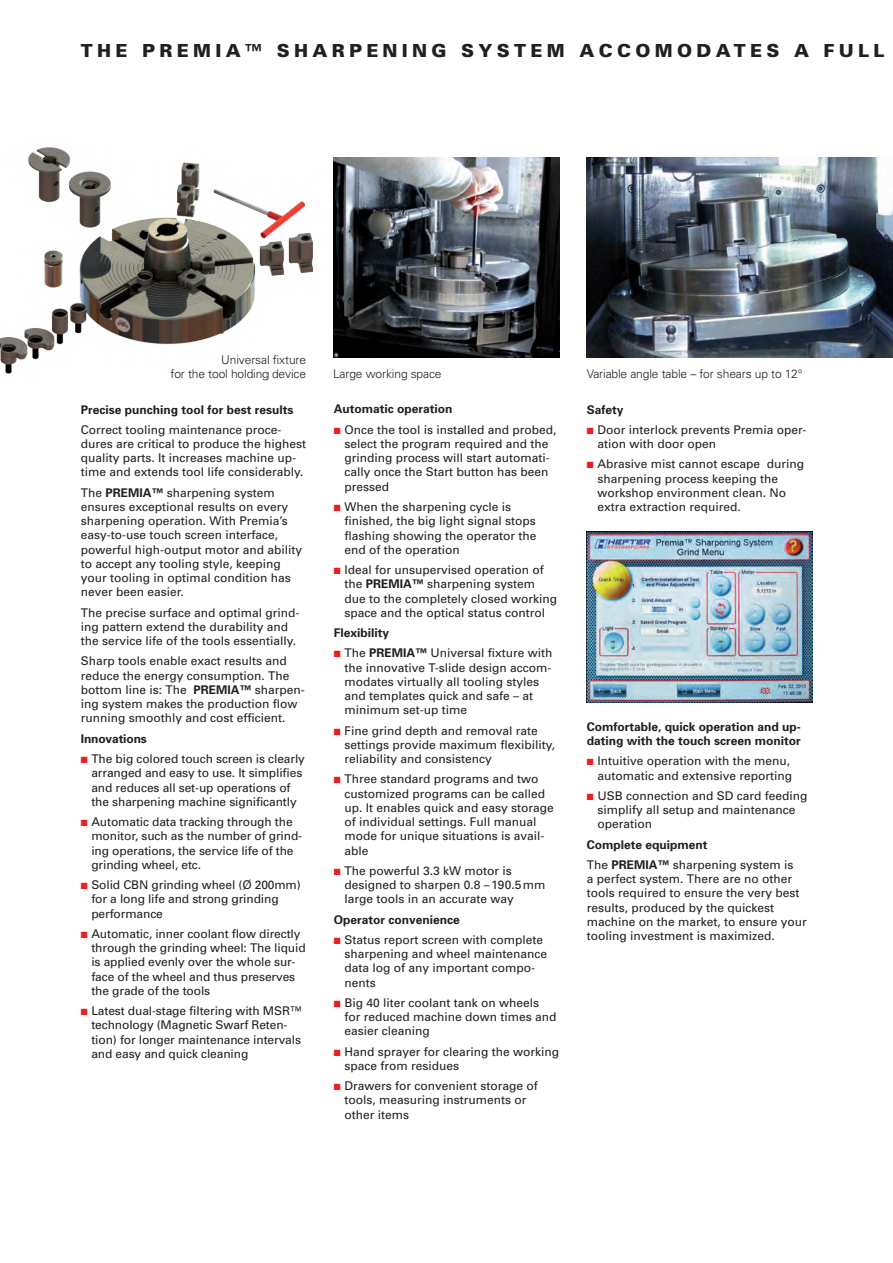
<style>
.page{position:relative;width:893px;height:1263px;background:#fff}
.page>*{position:absolute;margin:0;border:0;box-sizing:border-box;transform-origin:0 0}
.t1{font:900 18px "Univers";letter-spacing:.24em;color:#231f20}
.t2{font:12px/14.2px "Univers";color:#231f20}
.t3{font:700 12px/14.2px "Univers";color:#231f20}
.t4{font:300 12px/14.2px "Univers";letter-spacing:-.01em;color:#231f20;text-align:right}
.s1{font-weight:700}
.s2{color:#ee1d23}
.s3{font-weight:400}
</style>
<div class="page">
<img style="left:0;top:147px;width:313px;height:227px">
<img style="left:334px;top:157px;width:225px;height:200px">
<img style="left:587px;top:532px;width:225px;height:170px">
<img style="left:587px;top:157px;width:306px;height:200px">
<h1 class="t1" style="left:81px;top:39px;width:805px">THE PREMIA™ SHARPENING SYSTEM ACCOMODATES A FULL</h1>
<p class="t4" style="left:171px;top:353px;width:137px">Universal fixture<br>for the tool holding device</p>
<p class="t3" style="left:81px;top:402px;width:214px">Precise punching tool for best results</p>
<p class="t2" style="left:81px;top:422px;width:227px">Correct tooling maintenance proce&shy;dures are critical to produce the highest quality parts. It increases machine up&shy;time and extends tool life considerably.</p>
<p class="t2" style="left:81px;top:485px;width:223px">The <span class="s1">PREMIA™</span> sharpening system ensures exceptional results on every sharpening operation. With Premia’s easy-to-use touch screen interface, powerful high-output motor and ability to accept any tooling style, keeping your tooling in optimal condition has never been easier.</p>
<p class="t2" style="left:81px;top:605px;width:220px">The precise surface and optimal grind&shy;ing pattern extend the durability and the service life of the tools essentially.</p>
<p class="t2" style="left:81px;top:654px;width:226px">Sharp tools enable exact results and reduce the energy consumption. The bottom line is: The <span class="s1">PREMIA™</span> sharpen&shy;ing system makes the production flow running smoothly and cost efficient.</p>
<p class="t3" style="left:81px;top:731px;width:68px">Innovations</p>
<p class="t2" style="left:91px;top:752px;width:215px;text-indent:-11px"><span class="s2">■</span> The big colored touch screen is clearly arranged and easy to use. It simplifies and reduces all set-up operations of the sharpening machine significantly</p>
<p class="t2" style="left:91px;top:815px;width:212px;text-indent:-11px"><span class="s2">■</span> Automatic data tracking through the monitor, such as the number of grind&shy;ing operations, the service life of the grinding wheel, etc.</p>
<p class="t2" style="left:91px;top:878px;width:211px;text-indent:-11px"><span class="s2">■</span> Solid CBN grinding wheel (Ø 200mm) for a long life and strong grinding performance</p>
<p class="t2" style="left:91px;top:926px;width:216px;text-indent:-11px"><span class="s2">■</span> Automatic, inner coolant flow directly through the grinding wheel: The liquid is applied evenly over the whole sur&shy;face of the wheel and thus preserves the grade of the tools</p>
<p class="t2" style="left:91px;top:1004px;width:212px;text-indent:-11px"><span class="s2">■</span> Latest dual-stage filtering with MSR™ technology (Magnetic Swarf Reten&shy;tion) for longer maintenance intervals and easy and quick cleaning</p>
<p class="t4" style="left:333px;top:367px;width:110px">Large working space</p>
<p class="t4" style="left:587px;top:367px;width:217px">Variable angle table – for shears up to 12°</p>
<p class="t3" style="left:334px;top:402px;width:120px">Automatic operation</p>
<p class="t2" style="left:344px;top:422px;width:214px;text-indent:-11px"><span class="s2">■</span> Once the tool is installed and probed, select the program required and the grinding process will start automati&shy;cally once the Start button has been pressed</p>
<p class="t2" style="left:344px;top:500px;width:194px;text-indent:-11px"><span class="s2">■</span> When the sharpening cycle is finished, the big light signal stops flashing showing the operator the end of the operation</p>
<p class="t2" style="left:344px;top:563px;width:214px;text-indent:-11px"><span class="s2">■</span> Ideal for unsupervised operation of the <span class="s1">PREMIA™</span> sharpening system due to the completely closed working space and the optical status control</p>
<p class="t3" style="left:334px;top:626px;width:57px">Flexibility</p>
<p class="t2" style="left:344px;top:646px;width:210px;text-indent:-11px"><span class="s2">■</span> The <span class="s1">PREMIA™</span> Universal fixture with the innovative T-slide design accom&shy;modates virtually all tooling styles and templates quick and safe – at minimum set-up time</p>
<p class="t2" style="left:344px;top:723px;width:212px;text-indent:-11px"><span class="s2">■</span> Fine grind depth and removal rate settings provide maximum flexibility, reliability and consistency</p>
<p class="t2" style="left:344px;top:772px;width:211px;text-indent:-11px"><span class="s2">■</span> Three standard programs and two customized programs can be called up. It enables quick and easy storage of individual settings. Full manual mode for unique situations is avail&shy;able</p>
<p class="t2" style="left:344px;top:863px;width:203px;text-indent:-11px"><span class="s2">■</span> The powerful 3.3 kW motor is designed to sharpen 0.8 –190.5mm large tools in an accurate way</p>
<p class="t3" style="left:334px;top:912px;width:128px">Operator convenience</p>
<p class="t2" style="left:344px;top:932px;width:204px;text-indent:-11px"><span class="s2">■</span> Status report screen with complete sharpening and wheel maintenance data log of any important compo&shy;nents</p>
<p class="t2" style="left:344px;top:995px;width:214px;text-indent:-11px"><span class="s2">■</span> Big 40 liter coolant tank on wheels for reduced machine down times and easier cleaning</p>
<p class="t2" style="left:344px;top:1044px;width:216px;text-indent:-11px"><span class="s2">■</span> Hand sprayer for clearing the working space from residues</p>
<p class="t2" style="left:344px;top:1079px;width:195px;text-indent:-11px"><span class="s2">■</span> Drawers for convenient storage of tools, measuring instruments or other items</p>
<p class="t3" style="left:587px;top:402px;width:38px">Safety</p>
<p class="t2" style="left:597px;top:422px;width:210px;text-indent:-11px"><span class="s2">■</span> Door interlock prevents Premia oper&shy;ation with door open</p>
<p class="t2" style="left:597px;top:457px;width:208px;text-indent:-11px"><span class="s2">■</span> Abrasive mist cannot escape during sharpening process keeping the workshop environment clean. No extra extraction required.</p>
<p class="t3" style="left:587px;top:719px;width:216px">Comfortable, quick operation and up&shy;dating with the touch screen monitor</p>
<p class="t2" style="left:587px;top:754px;width:207px;text-align:right"><span class="s2">■</span> Intuitive operation with the menu, automatic and extensive reporting</p>
<p class="t2" style="left:597px;top:788px;width:212px;text-indent:-11px"><span class="s2">■</span> USB connection and SD card feeding simplify all setup and maintenance operation</p>
<p class="t3" style="left:587px;top:834px;width:208px;line-height:20.2px">Complete equipment<br><span class="s3">The</span> PREMIA™ <span class="s3">sharpening system is</span></p>
<p class="t2" style="left:587px;top:872px;width:222px">a perfect system. There are no other tools required to ensure the very best results, produced by the quickest machine on the market, to ensure your tooling investment is maximized.</p>
</div>
